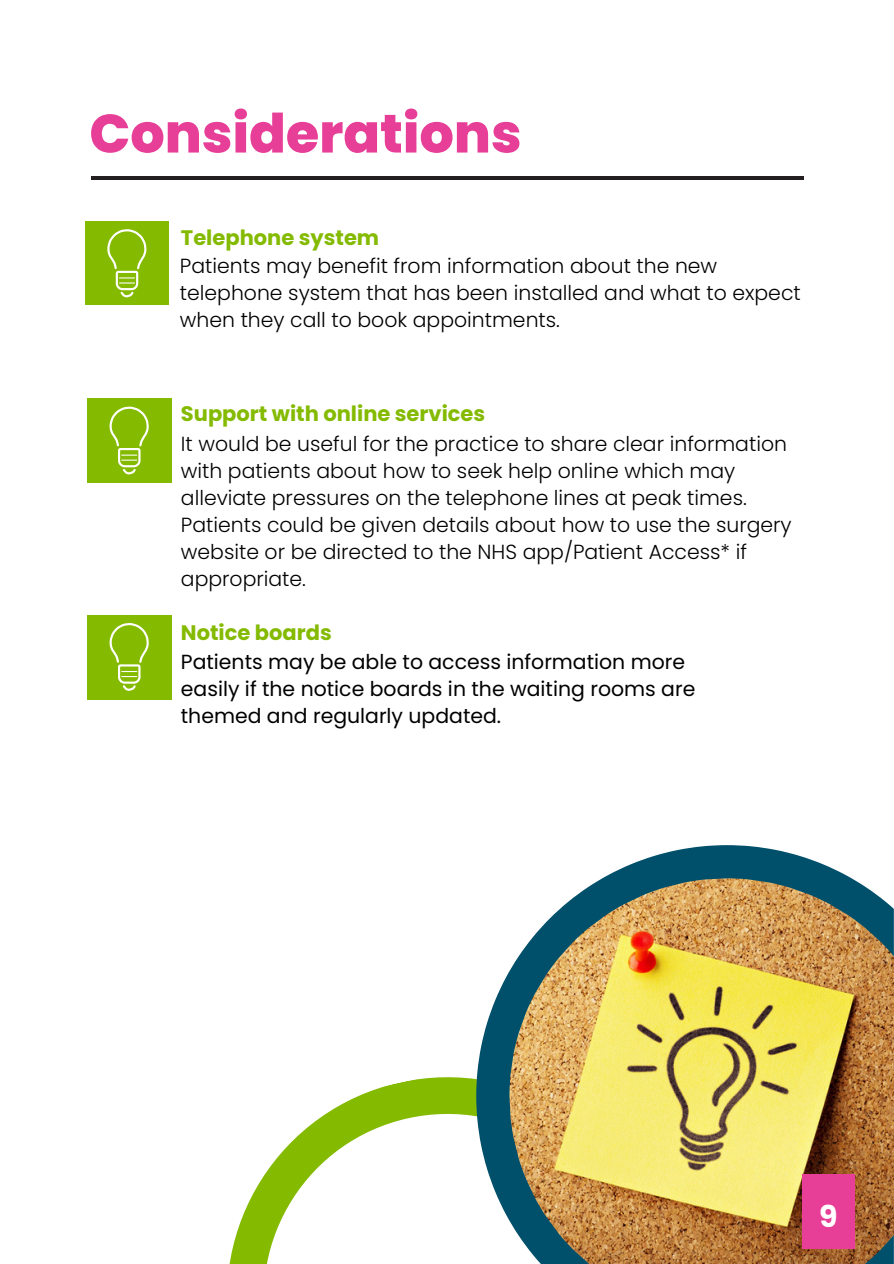
<style>
.page{position:relative;width:894px;height:1264px;background:#fff}
.page>*{position:absolute;margin:0;border:0;box-sizing:border-box;transform-origin:0 0}
.t1{font:800 54px "Poppins";color:#e73e97}
.t2{font:700 30px "Poppins";color:#fff}
.t3{font:700 21px "Poppins";color:#84ba00}
.t4{font:300 20.4px/27px "Poppins";color:#000}
.t5{font:20.4px/27px "Poppins";color:#000}
</style>
<div class="page">
<div style="left:85px;top:221px;width:84px;height:84px;background:#84ba00"></div>
<svg style="left:229px;top:1077px;width:247px;height:186px"></svg>
<svg style="left:476px;top:845px;width:375px;height:375px"></svg>
<img style="left:509px;top:878px;width:384px;height:385px">
<svg style="left:107px;top:229px;width:40px;height:69px"></svg>
<div style="left:87px;top:398px;width:84px;height:84px;background:#84ba00"></div>
<svg style="left:109px;top:406px;width:40px;height:69px"></svg>
<div style="left:87px;top:615px;width:84px;height:84px;background:#84ba00"></div>
<svg style="left:109px;top:623px;width:40px;height:68px"></svg>
<hr style="left:91px;top:176px;width:713px;height:3px;background:#231f20">
<div style="left:801px;top:1174px;width:53px;height:74px;background:#e73e97"></div>
<h2 class="t1" style="left:89px;top:96px;width:433px">Considerations</h2>
<p class="t3" style="left:181px;top:222px;width:200px">Telephone system</p>
<p class="t4" style="left:180px;top:252px;width:622px">Patients may benefit from information about the new telephone system that has been installed and what to expect when they call to book appointments.</p>
<h2 class="t3" style="left:181px;top:399px;width:306px">Support with online services</h2>
<p class="t4" style="left:181px;top:430px;width:612px">It would be useful for the practice to share clear information with patients about how to seek help online which may alleviate pressures on the telephone lines at peak times.<br>Patients could be given details about how to use the surgery website or be directed to the NHS app/Patient Access* if appropriate.</p>
<h2 class="t3" style="left:181px;top:618px;width:152px">Notice boards</h2>
<p class="t5" style="left:181px;top:648px;width:515px">Patients may be able to access information more easily if the notice boards in the waiting rooms are themed and regularly updated.</p>
<p class="t2" style="left:818px;top:1195px;width:20px">9</p>
</div>
